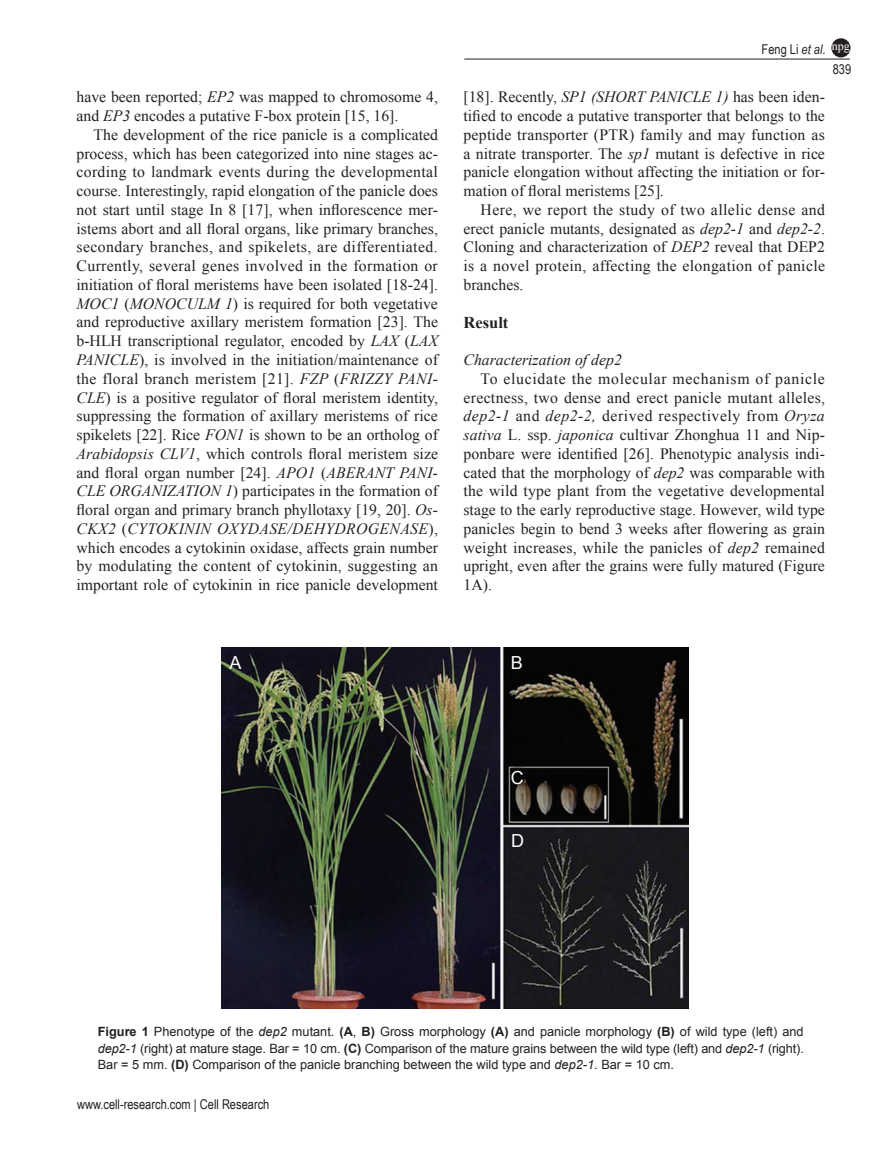
<style>
.page{position:relative;width:893px;height:1170px;background:#fff}
.page>*{position:absolute;margin:0;border:0;box-sizing:border-box;transform-origin:0 0}
.t1{font:18px "Arial";color:#fff}
.t2{font:700 16.5px "Times New Roman";color:#231f20}
.t3{font:15.75px/18.8px "Times New Roman PSMT2";color:#231f20;text-align:justify}
.t4{font:15.75px/18.8px "Times New Roman";color:#231f20}
.t5{font:15.75px/18.8px "Times New Roman PSMT2";letter-spacing:.025em;color:#231f20}
.t6{font:italic 15.75px "Times New Roman";color:#231f20}
.t7{font:13.5px "Arial Narrow";color:#231f20}
.t8{font:12.75px/16.5px "Arial";color:#231f20;text-align:justify}
.t9{font:12px "Times New Roman PSMT2";color:#fff}
.s1{font-style:italic}
.s2{font-family:"Times New Roman";font-style:italic}
.s3{font-family:"Times New Roman"}
.s4{font-family:"Times New Roman PSMT2"}
.s5{font-weight:700}
</style>
<div class="page">
<hr style="left:464px;top:59px;width:386px;height:1px;background:#231f20">
<div style="left:832px;top:39px;width:18px;height:18px;background:#231f20;border-radius:50%"></div>
<div style="left:831px;top:38px;width:19px;height:19px;border:2px solid #231f20;border-radius:50%"></div>
<img style="left:221px;top:647px;width:468px;height:361px">
<p class="t9" style="left:832px;top:38px;width:19px">npg</p>
<p class="t7" style="left:762px;top:40px;width:66px">Feng Li <span class="s1">et al</span>.</p>
<p class="t3" style="left:77px;top:88px;width:363px">have been reported; <span class="s2">EP2</span> was mapped to chromosome 4, and <span class="s2">EP3</span> encodes a putative F-box protein [15, 16].</p>
<p class="t3" style="left:77px;top:125px;width:363px;text-indent:17px">The development of the rice panicle is a complicated process, which has been categorized into nine stages ac&shy;cording to landmark events during the developmental course. Interestingly, rapid elongation of the panicle does not start until stage In 8 [17]<span class="s3">, when inflorescence mer</span>-</p>
<p class="t4" style="left:77px;top:219px;width:363px">istems abort and all floral organs, like primary branches,</p>
<p class="t5" style="left:77px;top:237px;width:363px">secondary branches, and spikelets, are differentiated.<br>Currently, several genes involved in the formation or</p>
<p class="t4" style="left:77px;top:275px;width:363px">initiation of floral meristems have been isolated <span class="s4">[18-24].</span></p>
<p class="t3" style="left:77px;top:294px;width:363px"><span class="s2">MOC1</span> (<span class="s2">MONOCULM 1</span>) is required for both vegetative and reproductive axillary meristem formation [23]. The b-HLH transcriptional regulator, encoded by <span class="s2">LAX</span> (<span class="s2">LAX PANICLE</span>), is involved in the initiation/maintenance of the floral branch meristem [21]. <span class="s2">FZP</span> (<span class="s2">FRIZZY PANI-</span></p>
<p class="t4" style="left:77px;top:387px;width:363px"><span class="s1">CLE</span>) is a positive regulator of floral meristem identity,</p>
<p class="t3" style="left:77px;top:406px;width:363px">suppressing the formation of axillary meristems of rice spikelets [22]. Rice <span class="s2">FON1</span> is shown to be an ortholog of</p>
<p class="t4" style="left:77px;top:444px;width:363px"><span class="s1">Arabidopsis CLV1</span>, which controls floral meristem size and floral organ number <span class="s4">[24].</span> <span class="s1">APO1</span> <span class="s4">(</span><span class="s1">ABERANT PANI-</span></p>
<p class="t3" style="left:77px;top:481px;width:363px"><span class="s2">CLE ORGANIZATION 1</span>) participates in the formation of</p>
<p class="t4" style="left:77px;top:500px;width:363px">floral organ and primary branch phyllotaxy <span class="s4">[19, 20].</span> <span class="s1">Os-<br>CKX2</span> <span class="s4">(</span><span class="s1">CYTOKININ OXYDASE/DEHYDROGENASE</span><span class="s4">),</span></p>
<p class="t3" style="left:77px;top:537px;width:363px">which encodes a cytokinin oxidase, affects grain number by modulating the content of cytokinin, suggesting an important role of cytokinin in rice panicle development</p>
<p class="t3" style="left:463px;top:87px;width:363px">[18]. Recently, <span class="s2">SP1 (SHORT PANICLE 1)</span> has been iden-</p>
<p class="t4" style="left:463px;top:106px;width:363px">tified to encode a putative transporter that belongs to the</p>
<p class="t3" style="left:463px;top:125px;width:363px">peptide transporter (PTR) family and may function as a nitrate transporter. The <span class="s2">sp1</span> mutant is defective in rice panicle elongation without affecting the initiation or for-</p>
<p class="t4" style="left:463px;top:181px;width:202px">mation of floral meristems <span class="s4">[25]</span><span class="s1">.</span></p>
<p class="t3" style="left:463px;top:200px;width:363px;text-indent:17px">Here, we report the study of two allelic dense and erect panicle mutants, designated as <span class="s2">dep2-1</span> and <span class="s2">dep2-2</span>.<br>Cloning and characterization of <span class="s2">DEP2</span> reveal that DEP2 is a novel protein, affecting the elongation of panicle branches.</p>
<p class="t2" style="left:463px;top:311px;width:46px">Result</p>
<p class="t6" style="left:463px;top:349px;width:160px">Characterization of dep2</p>
<p class="t3" style="left:463px;top:369px;width:363px;text-indent:17px">To elucidate the molecular mechanism of panicle erectness, two dense and erect panicle mutant alleles, <span class="s2">dep2-1</span> and <span class="s2">dep2-2,</span> derived respectively from <span class="s2">Oryza sativa</span> L. ssp. <span class="s2">japonica</span> cultivar Zhonghua 11 and Nip&shy;<span class="s3">ponbare were identified</span> [26]. Phenotypic analysis indi&shy;cated that the morphology of <span class="s2">dep2</span> was comparable with the wild type plant from the vegetative developmental stage to the early reproductive stage. However, wild type</p>
<p class="t4" style="left:463px;top:519px;width:363px">panicles begin to bend 3 weeks after flowering as grain</p>
<p class="t3" style="left:463px;top:537px;width:363px">weight increases, while the panicles of <span class="s2">dep2</span> remained upright, even after the grains were fully matured (Figure 1A).</p>
<p class="t7" style="left:833px;top:59px;width:20px">839</p>
<p class="t1" style="left:230px;top:651px;width:14px">A</p>
<p class="t1" style="left:511px;top:651px;width:14px">B</p>
<p class="t1" style="left:511px;top:765px;width:14px">C</p>
<p class="t1" style="left:511px;top:828px;width:14px">D</p>
<p class="t8" style="left:98px;top:1023px;width:708px"><span class="s5">Figure 1</span> Phenotype of the <span class="s1">dep2</span> mutant. <span class="s5">(A</span>, <span class="s5">B)</span> Gross morphology <span class="s5">(A)</span> and panicle morphology <span class="s5">(B)</span> of wild type (left) and <span class="s1">dep2-1</span> (right) at mature stage. Bar = 10 cm. <span class="s5">(C)</span> Comparison of the mature grains between the wild type (left) and <span class="s1">dep2-1</span> (right).<br>Bar = 5 mm. <span class="s5">(D)</span> Comparison of the panicle branching between the wild type and <span class="s1">dep2-1</span>. Bar = 10 cm.</p>
<p class="t7" style="left:77px;top:1094px;width:194px">www.cell-research.com | Cell Research</p>
</div>
